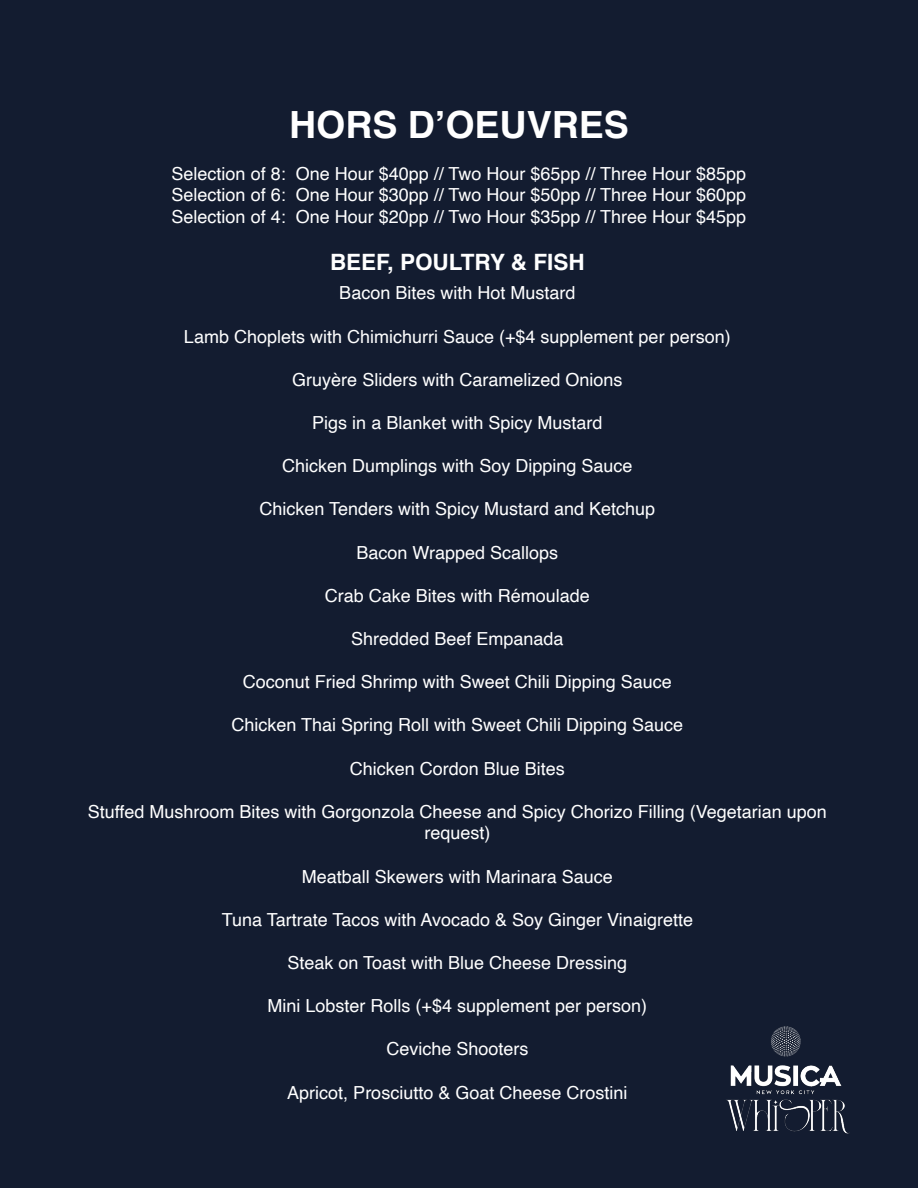
<style>
.page{position:relative;width:918px;height:1188px;background:#131c30}
.page>*{position:absolute;margin:0;border:0;box-sizing:border-box;transform-origin:0 0}
.t1{font:700 37.5px "Helvetica";color:#fff}
.t2{font:700 22.5px "Helvetica";color:#fff}
.t3{font:18px/21.6px "Helvetica";color:#fff;text-align:center}
</style>
<div class="page">
<img style="left:726px;top:1100px;width:124px;height:34px">
<img style="left:726px;top:1026px;width:116px;height:74px">
<p class="t1" style="left:289px;top:102px;width:341px">HORS D’OEUVRES</p>
<p class="t3" style="left:172px;top:163px;width:576px">Selection of 8: One Hour $40pp // Two Hour $65pp // Three Hour $85pp</p>
<p class="t3" style="left:172px;top:185px;width:576px">Selection of 6: One Hour $30pp // Two Hour $50pp // Three Hour $60pp</p>
<p class="t3" style="left:172px;top:206px;width:576px">Selection of 4: One Hour $20pp // Two Hour $35pp // Three Hour $45pp</p>
<p class="t2" style="left:330px;top:249px;width:256px">BEEF, POULTRY &amp; FISH</p>
<p class="t3" style="left:339px;top:283px;width:238px">Bacon Bites with Hot Mustard</p>
<p class="t3" style="left:184px;top:326px;width:548px">Lamb Choplets with Chimichurri Sauce (+$4 supplement per person)</p>
<p class="t3" style="left:292px;top:369px;width:332px">Gruyère Sliders with Caramelized Onions</p>
<p class="t3" style="left:312px;top:412px;width:292px">Pigs in a Blanket with Spicy Mustard</p>
<p class="t3" style="left:282px;top:456px;width:352px">Chicken Dumplings with Soy Dipping Sauce</p>
<p class="t3" style="left:259px;top:499px;width:397px">Chicken Tenders with Spicy Mustard and Ketchup</p>
<p class="t3" style="left:356px;top:542px;width:203px">Bacon Wrapped Scallops</p>
<p class="t3" style="left:325px;top:585px;width:267px">Crab Cake Bites with Rémoulade</p>
<p class="t3" style="left:351px;top:628px;width:214px">Shredded Beef Empanada</p>
<p class="t3" style="left:243px;top:672px;width:431px">Coconut Fried Shrimp with Sweet Chili Dipping Sauce</p>
<p class="t3" style="left:231px;top:715px;width:453px">Chicken Thai Spring Roll with Sweet Chili Dipping Sauce</p>
<p class="t3" style="left:350px;top:758px;width:217px">Chicken Cordon Blue Bites</p>
<p class="t3" style="left:88px;top:801px;width:741px">Stuffed Mushroom Bites with Gorgonzola Cheese and Spicy Chorizo Filling (Vegetarian upon request)</p>
<p class="t3" style="left:302px;top:866px;width:313px">Meatball Skewers with Marinara Sauce</p>
<p class="t3" style="left:222px;top:909px;width:473px">Tuna Tartrate Tacos with Avocado &amp; Soy Ginger Vinaigrette</p>
<p class="t3" style="left:287px;top:952px;width:341px">Steak on Toast with Blue Cheese Dressing</p>
<p class="t3" style="left:268px;top:996px;width:381px">Mini Lobster Rolls (+$4 supplement per person)</p>
<p class="t3" style="left:386px;top:1039px;width:144px">Ceviche Shooters</p>
<p class="t3" style="left:287px;top:1082px;width:342px">Apricot, Prosciutto &amp; Goat Cheese Crostini</p>
</div>
